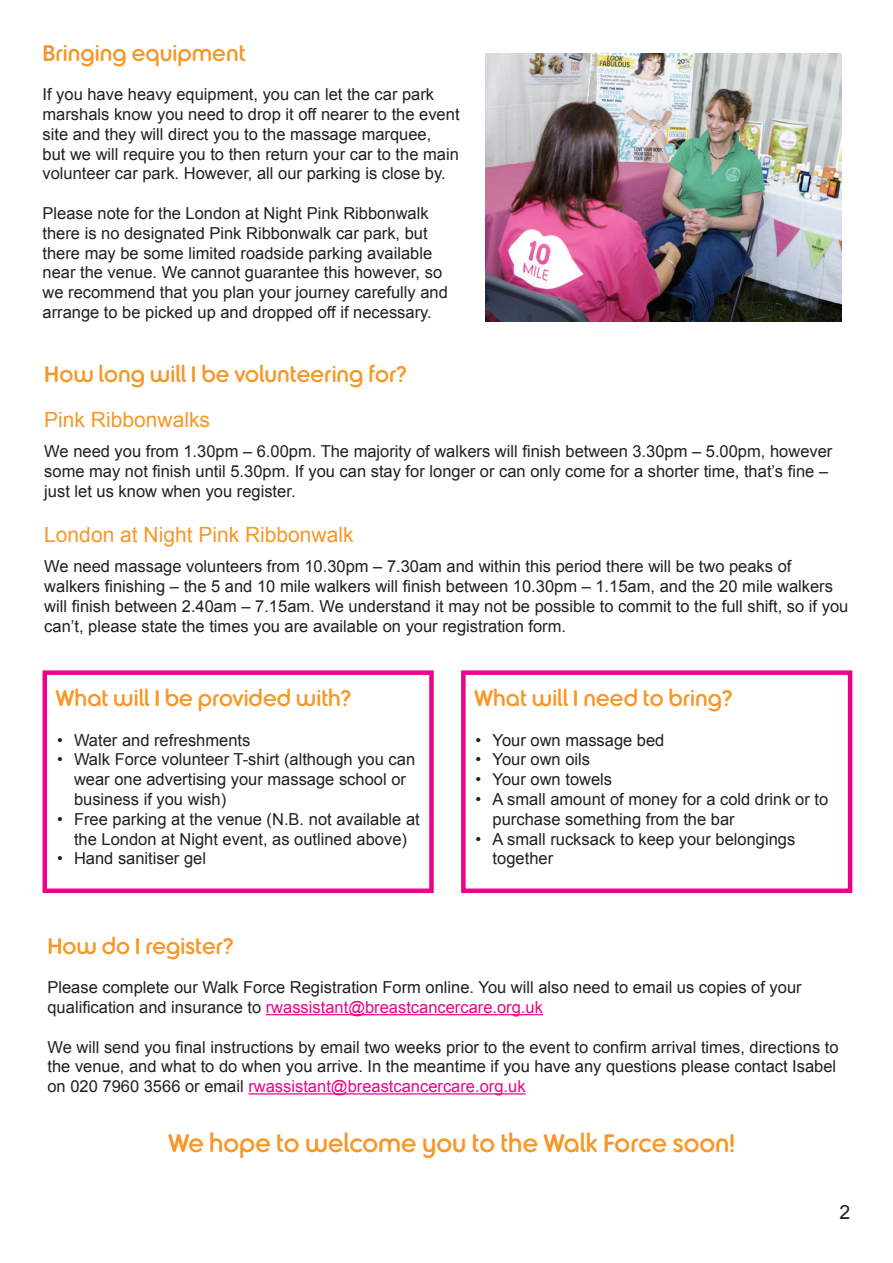
<style>
.page{position:relative;width:893px;height:1263px;background:#fff}
.page>*{position:absolute;margin:0;border:0;box-sizing:border-box;transform-origin:0 0}
.t1{font:500 27px "Betty";color:#f79727}
.t2{font:500 24px "Betty";color:#f79727}
.t3{font:21px "Arial";color:#f79727}
.t4{font:19.5px "Arial";color:#231f20}
.t5{font:16.5px/19.8px "Arial";color:#231f20}
.s1{color:#ed028c}
</style>
<div class="page">
<img style="left:485px;top:53px;width:357px;height:268px">
<hr style="left:266px;top:1014px;width:277px;height:1px;background:#ed028c">
<hr style="left:248px;top:1093px;width:278px;height:1px;background:#ed028c">
<div style="left:43px;top:670px;width:391px;height:223px;border:4px solid #ed028c"></div>
<div style="left:461px;top:670px;width:391px;height:223px;border:4px solid #ed028c"></div>
<h2 class="t2" style="left:43px;top:43px;width:205px">Bringing equipment</h2>
<p class="t5" style="left:43px;top:85px;width:419px">If you have heavy equipment, you can let the car park marshals know you need to drop it off nearer to the event site and they will direct you to the massage marquee,<br>but we will require you to then return your car to the main volunteer car park. However, all our parking is close by.</p>
<p class="t5" style="left:43px;top:203px;width:407px">Please note for the London at Night Pink Ribbonwalk there is no designated Pink Ribbonwalk car park, but there may be some limited roadside parking available near the venue. We cannot guarantee this however, so we recommend that you plan your journey carefully and arrange to be picked up and dropped off if necessary.</p>
<h2 class="t2" style="left:44px;top:364px;width:364px">How long will I be volunteering for?</h2>
<p class="t3" style="left:44px;top:405px;width:167px">Pink Ribbonwalks</p>
<p class="t5" style="left:44px;top:442px;width:790px">We need you from 1.30pm – 6.00pm. The majority of walkers will finish between 3.30pm – 5.00pm, however some may not finish until 5.30pm. If you can stay for longer or can only come for a shorter time, that’s fine – just let us know when you register.</p>
<p class="t3" style="left:44px;top:521px;width:311px">London at Night Pink Ribbonwalk</p>
<p class="t5" style="left:44px;top:557px;width:806px">We need massage volunteers from 10.30pm – 7.30am and within this period there will be two peaks of walkers finishing – the 5 and 10 mile walkers will finish between 10.30pm – 1.15am, and the 20 mile walkers will finish between 2.40am – 7.15am. We understand it may not be possible to commit to the full shift, so if you can’t, please state the times you are available on your registration form.</p>
<h2 class="t2" style="left:56px;top:688px;width:298px">What will I be provided with?</h2>
<p class="t5" style="left:57px;top:730px;width:195px">• Water and refreshments</p>
<p class="t5" style="left:74px;top:750px;width:343px;text-indent:-17px">• Walk Force volunteer T-shirt (although you can wear one advertising your massage school or business if you wish)</p>
<p class="t5" style="left:57px;top:809px;width:364px;text-align:center">• Free parking at the venue (N.B. not available at the London at Night event, as outlined above)</p>
<p class="t5" style="left:57px;top:849px;width:151px">• Hand sanitiser gel</p>
<h2 class="t2" style="left:474px;top:688px;width:260px">What will I need to bring?</h2>
<p class="t5" style="left:476px;top:730px;width:190px">• Your own massage bed</p>
<p class="t5" style="left:476px;top:750px;width:116px">• Your own oils</p>
<p class="t5" style="left:476px;top:770px;width:138px">• Your own towels</p>
<p class="t5" style="left:493px;top:789px;width:337px;text-indent:-17px">• A small amount of money for a cold drink or to purchase something from the bar</p>
<p class="t5" style="left:493px;top:829px;width:304px;text-indent:-17px">• A small rucksack to keep your belongings together</p>
<h2 class="t2" style="left:47px;top:936px;width:188px">How do I register?</h2>
<p class="t5" style="left:47px;top:978px;width:756px">Please complete our Walk Force Registration Form online. You will also need to email us copies of your qualification and insurance to <span class="s1">rwassistant@breastcancercare.org.uk</span></p>
<p class="t5" style="left:47px;top:1037px;width:793px">We will send you final instructions by email two weeks prior to the event to confirm arrival times, directions to the venue, and what to do when you arrive. In the meantime if you have any questions please contact Isabel on 020 7960 3566 or email <span class="s1">rwassistant@breastcancercare.org.uk</span></p>
<h1 class="t1" style="left:168px;top:1132px;width:568px">We hope to welcome you to the Walk Force soon!</h1>
<p class="t4" style="left:840px;top:1200px;width:12px">2</p>
</div>
